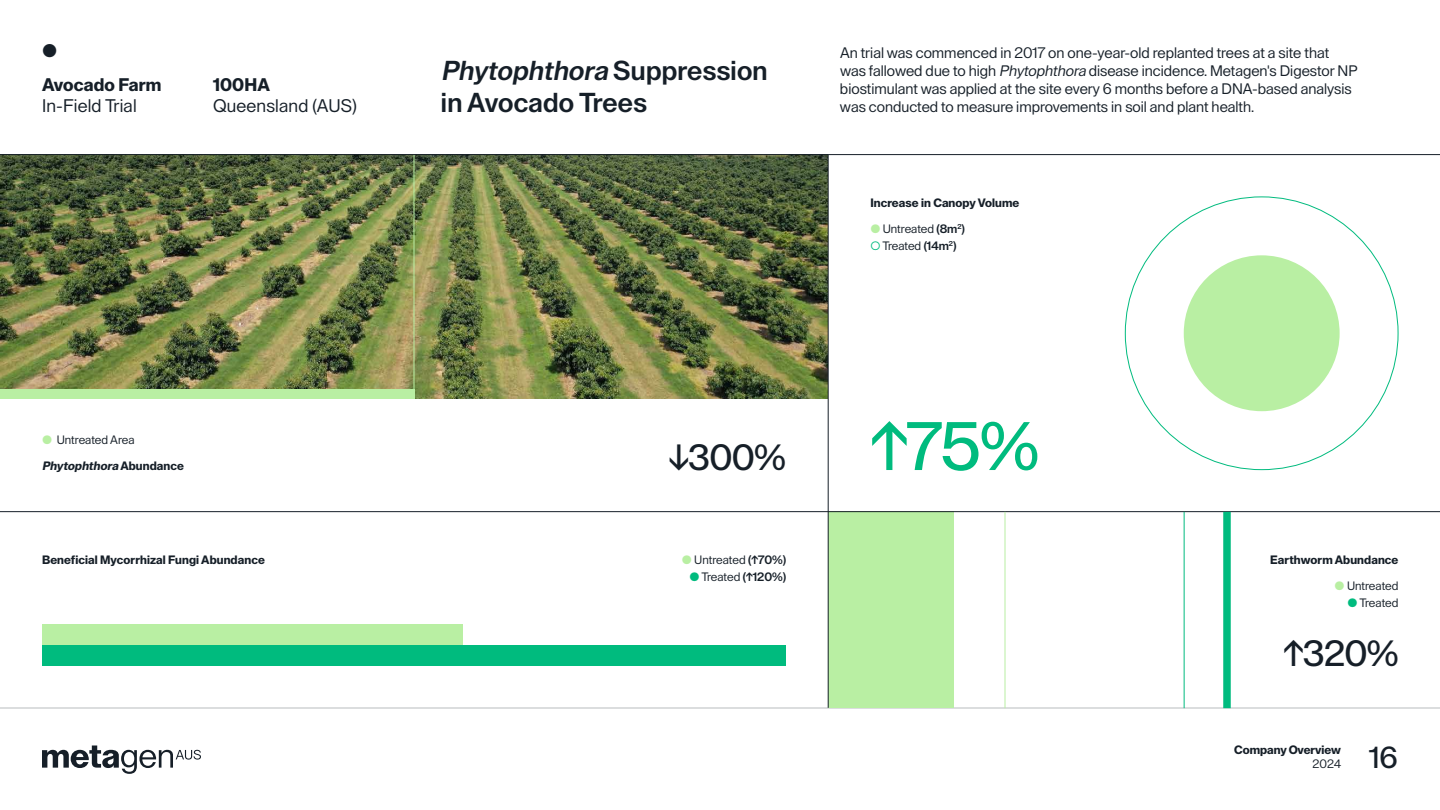
<style>
.page{position:relative;width:1440px;height:810px;background:#fff}
.page>*{position:absolute;margin:0;border:0;box-sizing:border-box;transform-origin:0 0}
.t1{font:500 67.5px "Lay Grotesk";color:#00bb7e}
.t2{font:500 36px "Lay Grotesk";letter-spacing:-.02em;color:#161f28}
.t3{font:500 30px "Lay Grotesk";color:#161f28}
.t4{font:600 27px/32.4px "Lay Grotesk";letter-spacing:.01em;color:#161f28}
.t5{font:18px "Lay Grotesk";letter-spacing:.01em;color:#161f28}
.t6{font:700 18px "Lay Grotesk";letter-spacing:.01em;color:#161f28}
.t7{font:15px/18px "Lay Grotesk";color:#161f28}
.t8{font:12px/26.4px "Lay Grotesk";color:#161f28}
.t9{font:700 12px "Lay Grotesk";letter-spacing:.01em;color:#161f28}
.s1{font-style:italic}
.s2{color:#b9efa3}
.s3{font-weight:600}
.s4{color:#00bb7e}
.s5{font-weight:700;font-style:italic}
.s6{font-weight:700}
</style>
<div class="page">
<svg style="left:42px;top:746px;width:159px;height:28px"></svg>
<hr style="left:0;top:708px;width:1440px;height:1px;background:#b9bcbe">
<img style="left:0;top:155px;width:828px;height:243px">
<hr style="left:414px;top:154px;width:1px;height:245px;background:#b9efa3">
<div style="left:0;top:389px;width:414px;height:10px;background:#b9efa3"></div>
<div style="left:42px;top:624px;width:420px;height:21px;background:#b9efa3"></div>
<div style="left:828px;top:511px;width:126px;height:197px;background:#b9efa3"></div>
<div style="left:42px;top:645px;width:744px;height:21px;background:#00bb7e"></div>
<hr style="left:0;top:154px;width:1440px;height:1px;background:#161f28">
<hr style="left:0;top:511px;width:1440px;height:1px;background:#161f28">
<hr style="left:828px;top:155px;width:1px;height:553px;background:#161f28">
<div style="left:1184px;top:255px;width:156px;height:156px;background:#b9efa3;border-radius:50%"></div>
<hr style="left:1184px;top:512px;width:1px;height:196px;background:#00bb7e">
<hr style="left:1005px;top:512px;width:1px;height:196px;background:#b9efa3">
<div style="left:1223px;top:512px;width:8px;height:196px;background:#00bb7e"></div>
<p class="t5" style="left:42px;top:40px;width:17px">●</p>
<p class="t6" style="left:42px;top:74px;width:121px">Avocado Farm</p>
<p class="t5" style="left:42px;top:95px;width:96px">In-Field Trial</p>
<p class="t6" style="left:213px;top:74px;width:59px">100HA</p>
<p class="t5" style="left:213px;top:95px;width:145px">Queensland (AUS)</p>
<h3 class="t4" style="left:441px;top:54px;width:328px"><span class="s1">Phytophthora</span> S u p p r e s s i o n in Avocado Trees</h3>
<p class="t7" style="left:840px;top:44px;width:519px">An trial was commenced in 2017 on one-year-old replanted trees at a site that was fallowed due to high <span class="s1">Phytophthora</span> disease incidence. Metagen's Digestor NP biostimulant was applied at the site every 6 months before a DNA-based analysis was conducted to measure improvements in soil and plant health.</p>
<p class="t9" style="left:870px;top:195px;width:151px">Increase in Canopy Volume</p>
<p class="t8" style="left:870px;top:216px;width:96px"><span class="s2">●</span> Untreated <span class="s3">(8m</span><sup>2</sup><span class="s3">)</span></p>
<p class="t8" style="left:870px;top:233px;width:88px"><span class="s4">○</span> Treated <span class="s3">(14m</span><sup>2</sup><span class="s3">)</span></p>
<p class="t8" style="left:42px;top:426px;width:144px"><span class="s2">●</span> Untreated Area<br><span class="s5">Phytophthora</span> <span class="s6">A b u n d a n c e</span></p>
<h2 class="t2" style="left:669px;top:436px;width:119px">↓300%</h2>
<p class="t9" style="left:42px;top:552px;width:224px">Beneficial Mycorrhizal Fungi Abundance</p>
<p class="t8" style="left:682px;top:546px;width:106px"><span class="s2">●</span> Untreated <span class="s3">(↑70%)</span></p>
<p class="t8" style="left:689px;top:564px;width:98px"><span class="s4">●</span> Treated <span class="s3">(↑120%)</span></p>
<h1 class="t1" style="left:870px;top:406px;width:170px">↑75%</h1>
<p class="t9" style="left:1270px;top:552px;width:130px">Earthworm Abundance</p>
<p class="t8" style="left:1335px;top:573px;width:65px"><span class="s2">●</span> Untreated</p>
<p class="t8" style="left:1347px;top:590px;width:52px"><span class="s4">●</span> Treated</p>
<h2 class="t2" style="left:1283px;top:632px;width:117px">↑320%</h2>
<p class="t9" style="left:1234px;top:742px;width:108px">Company Overview</p>
<p class="t8" style="left:1313px;top:751px;width:30px">2024</p>
<h3 class="t3" style="left:1369px;top:740px;width:30px">16</h3>
</div>
